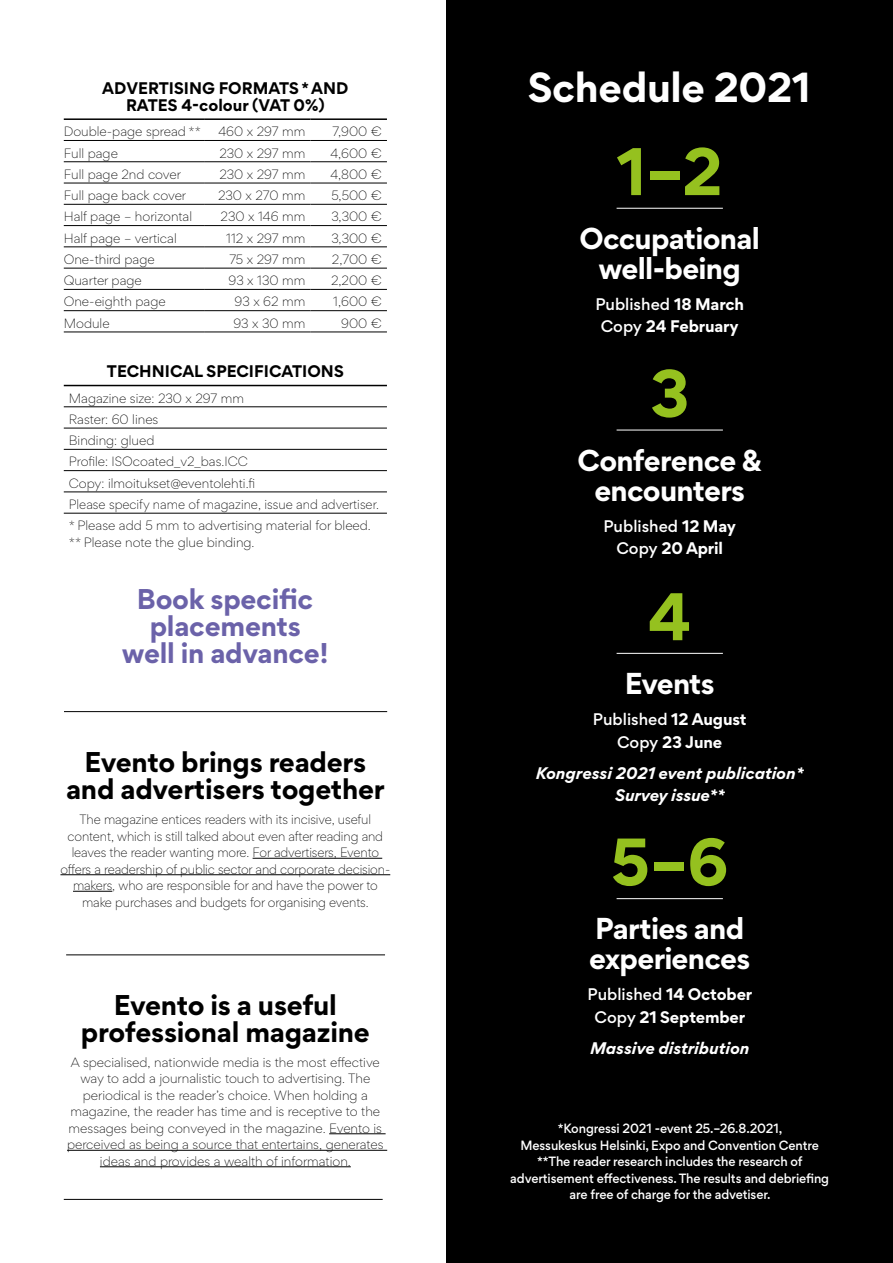
<style>
.page{position:relative;width:893px;height:1263px;background:#fff}
.page>*{position:absolute;margin:0;border:0;box-sizing:border-box;transform-origin:0 0}
.t1{font:700 60px "Gordita";color:#95c11f}
.t2{font:700 37.5px "Gordita";letter-spacing:-.01em;color:#fff}
.t3{font:700 27px/30px "Gordita";letter-spacing:-.025em;color:#fff;text-align:center}
.t4{font:700 25.5px/27px "Gordita";letter-spacing:-.01em;color:#000;text-align:center}
.t5{font:700 25.5px/27px "Gordita";letter-spacing:-.01em;color:#6b62a9;text-align:center}
.t6{font:700 15px/22.5px "Gordita";letter-spacing:-.01em;color:#fff;text-align:center}
.t7{font:700 15px/16.5px "Gordita";color:#000;text-align:center}
.t8{font:italic 700 15px/22.5px "Gordita";color:#fff;text-align:center}
.t9{font:500 15px/22.5px "Gordita";color:#fff;text-align:center}
.t10{font:300 12px/16.5px "Gordita";color:#000;text-align:center}
.t11{font:500 12px/16.5px "Gordita";letter-spacing:-.01em;color:#fff;text-align:center}
.s1{font-weight:500}
.s2{font-weight:700}
</style>
<div class="page">
<div style="left:446px;top:0;width:447px;height:1263px;background:#000"></div>
<hr style="left:64px;top:332px;width:140px;height:1px;background:#000">
<hr style="left:204px;top:332px;width:106px;height:1px;background:#000">
<hr style="left:310px;top:332px;width:77px;height:1px;background:#000">
<hr style="left:64px;top:140px;width:140px;height:1px;background:#000">
<hr style="left:204px;top:140px;width:106px;height:1px;background:#000">
<hr style="left:310px;top:140px;width:77px;height:1px;background:#000">
<hr style="left:64px;top:161px;width:140px;height:1px;background:#000">
<hr style="left:204px;top:161px;width:106px;height:1px;background:#000">
<hr style="left:310px;top:161px;width:77px;height:1px;background:#000">
<hr style="left:64px;top:183px;width:140px;height:1px;background:#000">
<hr style="left:204px;top:183px;width:106px;height:1px;background:#000">
<hr style="left:310px;top:183px;width:77px;height:1px;background:#000">
<hr style="left:64px;top:204px;width:140px;height:1px;background:#000">
<hr style="left:204px;top:204px;width:106px;height:1px;background:#000">
<hr style="left:310px;top:204px;width:77px;height:1px;background:#000">
<hr style="left:64px;top:225px;width:140px;height:1px;background:#000">
<hr style="left:204px;top:225px;width:106px;height:1px;background:#000">
<hr style="left:310px;top:225px;width:77px;height:1px;background:#000">
<hr style="left:64px;top:247px;width:140px;height:1px;background:#000">
<hr style="left:204px;top:247px;width:106px;height:1px;background:#000">
<hr style="left:310px;top:247px;width:77px;height:1px;background:#000">
<hr style="left:64px;top:268px;width:140px;height:1px;background:#000">
<hr style="left:204px;top:268px;width:106px;height:1px;background:#000">
<hr style="left:310px;top:268px;width:77px;height:1px;background:#000">
<hr style="left:64px;top:289px;width:140px;height:1px;background:#000">
<hr style="left:204px;top:289px;width:106px;height:1px;background:#000">
<hr style="left:310px;top:289px;width:77px;height:1px;background:#000">
<hr style="left:64px;top:310px;width:140px;height:1px;background:#000">
<hr style="left:204px;top:310px;width:106px;height:1px;background:#000">
<hr style="left:310px;top:310px;width:77px;height:1px;background:#000">
<hr style="left:64px;top:118px;width:140px;height:2px;background:#000">
<hr style="left:204px;top:118px;width:106px;height:2px;background:#000">
<hr style="left:310px;top:118px;width:77px;height:2px;background:#000">
<hr style="left:64px;top:407px;width:323px;height:1px;background:#000">
<hr style="left:64px;top:428px;width:323px;height:1px;background:#000">
<hr style="left:64px;top:449px;width:323px;height:1px;background:#000">
<hr style="left:64px;top:470px;width:323px;height:1px;background:#000">
<hr style="left:64px;top:492px;width:323px;height:1px;background:#000">
<hr style="left:64px;top:513px;width:323px;height:1px;background:#000">
<hr style="left:64px;top:385px;width:323px;height:1px;background:#000">
<hr style="left:253px;top:858px;width:129px;height:1px;background:#000">
<hr style="left:60px;top:874px;width:330px;height:1px;background:#000">
<hr style="left:73px;top:891px;width:39px;height:1px;background:#000">
<hr style="left:329px;top:1133px;width:57px;height:1px;background:#000">
<hr style="left:67px;top:1150px;width:320px;height:1px;background:#000">
<hr style="left:100px;top:1166px;width:251px;height:1px;background:#000">
<hr style="left:64px;top:711px;width:323px;height:1px;background:#000">
<hr style="left:66px;top:954px;width:319px;height:1px;background:#000">
<hr style="left:64px;top:1199px;width:319px;height:1px;background:#000">
<hr style="left:617px;top:208px;width:106px;height:1px;background:#fff">
<hr style="left:617px;top:430px;width:106px;height:1px;background:#fff">
<hr style="left:617px;top:653px;width:106px;height:1px;background:#fff">
<hr style="left:617px;top:898px;width:106px;height:1px;background:#fff">
<p class="t7" style="left:102px;top:80px;width:248px">ADVERTISING FORMATS * AND<br>RATES 4-colour (VAT 0%)</p>
<p class="t10" style="left:64px;top:123px;width:139px">Double-page spread * *</p>
<p class="t10" style="left:218px;top:123px;width:88px">460 x 297 mm</p>
<p class="t10" style="left:333px;top:123px;width:51px">7,900 €</p>
<p class="t10" style="left:64px;top:144px;width:56px">Full page</p>
<p class="t10" style="left:219px;top:144px;width:87px">230 x 297 mm</p>
<p class="t10" style="left:331px;top:144px;width:53px">4,600 €</p>
<p class="t10" style="left:64px;top:165px;width:119px">Full page 2nd cover</p>
<p class="t10" style="left:219px;top:165px;width:87px">230 x 297 mm</p>
<p class="t10" style="left:331px;top:165px;width:53px">4,800 €</p>
<p class="t10" style="left:64px;top:187px;width:124px">Full page back cover</p>
<p class="t10" style="left:218px;top:187px;width:89px">230 x 270 mm</p>
<p class="t10" style="left:331px;top:187px;width:52px">5,500 €</p>
<p class="t10" style="left:64px;top:208px;width:130px">Half page – horizontal</p>
<p class="t10" style="left:221px;top:208px;width:86px">230 x 146 mm</p>
<p class="t10" style="left:331px;top:208px;width:52px">3,300 €</p>
<p class="t10" style="left:64px;top:229px;width:114px">Half page – vertical</p>
<p class="t10" style="left:226px;top:229px;width:81px">112 x 297 mm</p>
<p class="t10" style="left:331px;top:229px;width:52px">3,300 €</p>
<p class="t10" style="left:64px;top:250px;width:92px">One-third page</p>
<p class="t10" style="left:229px;top:250px;width:77px">75 x 297 mm</p>
<p class="t10" style="left:332px;top:250px;width:51px">2,700 €</p>
<p class="t10" style="left:64px;top:272px;width:80px">Quarter page</p>
<p class="t10" style="left:229px;top:272px;width:78px">93 x 130 mm</p>
<p class="t10" style="left:331px;top:272px;width:52px">2,200 €</p>
<p class="t10" style="left:64px;top:293px;width:103px">One-eighth page</p>
<p class="t10" style="left:235px;top:293px;width:72px">93 x 62 mm</p>
<p class="t10" style="left:333px;top:293px;width:50px">1,600 €</p>
<p class="t10" style="left:64px;top:314px;width:47px">Module</p>
<p class="t10" style="left:233px;top:314px;width:73px">93 x 30 mm</p>
<p class="t10" style="left:341px;top:314px;width:42px">900 €</p>
<p class="t7" style="left:107px;top:363px;width:238px">TECHNICAL SPECIFICATIONS</p>
<p class="t10" style="left:69px;top:387px;width:312px;line-height:21.3px;text-align:left">Magazine size: 230 x 297 mm<br>Raster: 60 lines<br>Binding: glued<br>Profile: ISOcoated_v2_bas.ICC<br>Copy: ilmoitukset@eventolehti.fi<br>Please specify name of magazine, issue and advertiser. * Please add 5 mm to advertising material for bleed.</p>
<p class="t10" style="left:69px;top:533px;width:187px">** Please note the glue binding.</p>
<h3 class="t5" style="left:122px;top:585px;width:208px">Book specific placements well in advance!</h3>
<h3 class="t4" style="left:66px;top:748px;width:320px">Evento brings readers and advertisers together</h3>
<p class="t10" style="left:60px;top:811px;width:331px">The magazine entices readers with its incisive, useful content, which is still talked about even after reading and leaves the reader wanting more. For advertisers, Evento offers a readership of public sector and corporate decision&shy;makers, who are responsible for and have the power to make purchases and budgets for organising events.</p>
<h3 class="t4" style="left:81px;top:990px;width:290px">Evento is a useful professional magazine</h3>
<p class="t10" style="left:67px;top:1053px;width:318px">A specialised, nationwide media is the most effective way to add a journalistic touch to advertising. The periodical is the reader’s choice. When holding a magazine, the reader has time and is receptive to the messages being conveyed in the magazine. Evento is perceived as being a source that entertains, generates ideas and provides a wealth of information.</p>
<h2 class="t2" style="left:528px;top:58px;width:284px">Schedule 2021</h2>
<h1 class="t1" style="left:617px;top:124px;width:107px">1–2</h1>
<h3 class="t3" style="left:579px;top:223px;width:182px">Occupational well-being</h3>
<p class="t6" style="left:595px;top:292px;width:150px"><span class="s1">Published</span> 18 March<br><span class="s1">Copy</span> 24 February</p>
<h1 class="t1" style="left:650px;top:346px;width:41px">3</h1>
<h3 class="t3" style="left:577px;top:444px;width:186px">Conference &amp; encounters</h3>
<p class="t9" style="left:603px;top:515px;width:134px">Published <span class="s2">12 May<br></span>Copy <span class="s2">20 April</span></p>
<h1 class="t1" style="left:648px;top:569px;width:45px">4</h1>
<h3 class="t3" style="left:625px;top:668px;width:91px">Events</h3>
<p class="t6" style="left:593px;top:707px;width:155px"><span class="s1">Published</span> 12 August<br><span class="s1">Copy</span> 23 June</p>
<p class="t8" style="left:536px;top:761px;width:269px">Kongressi 2021 event publication*<br>Survey issue**</p>
<h1 class="t1" style="left:611px;top:814px;width:120px">5–6</h1>
<h3 class="t3" style="left:589px;top:913px;width:163px;text-align:left">Parties and experiences</h3>
<p class="t6" style="left:587px;top:983px;width:166px"><span class="s1">Published</span> 14 October<br><span class="s1">Copy</span> 21 September</p>
<p class="t8" style="left:590px;top:1036px;width:161px">Massive distribution</p>
<p class="t11" style="left:510px;top:1120px;width:320px">*Kongressi 2021 -event 25.–26.8.2021,<br>Messukeskus Helsinki, Expo and Convention Centre **The reader research includes the research of advertisement effectiveness. The results and debriefing are free of charge for the advetiser.</p>
</div>
